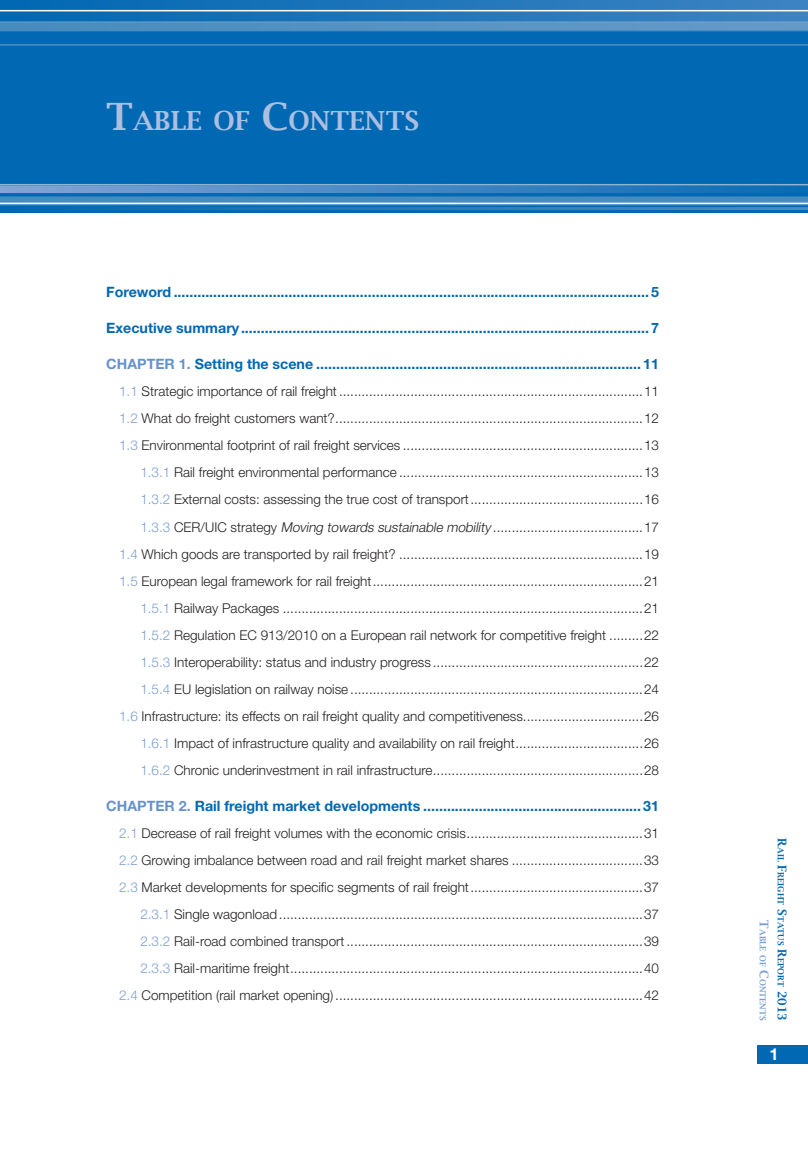
<style>
.page{position:relative;width:808px;height:1149px;background:#fff}
.page>*{position:absolute;margin:0;border:0;box-sizing:border-box;transform-origin:0 0}
.t1{font:26.25px "Lucida Bright Demibold";color:#acbfe1}
.t2{font:700 16.5px "Helvetica Neue LT Std";color:#fff}
.t3{font:700 14.25px "Helvetica Neue LT Std";color:#0168b3}
.t4{font:300 13.5px/27px "Helvetica Neue LT Std";color:#231f20;text-align:right}
.t5{font:8.4px/18px "Lucida Bright Demibold";color:#0168b3;text-align:right}
.s1{font-size:37.5px}
.s2{color:#6692cb}
.s3{color:#7c9fd2}
.s4{font-style:italic}
.s5{font-size:12px}
.s6{font-size:12px;color:#7c9fd2}
</style>
<div class="page">
<div style="left:0;top:0;width:808px;height:213px;background:#0168b3"></div>
<hr style="left:0;top:184px;width:808px;height:1px;background:#91b3cc">
<svg style="left:0;top:185px;width:808px;height:8px;background:#4688c4"></svg>
<hr style="left:0;top:207px;width:808px;height:3px;background:#91b3cc">
<div style="left:0;top:0;width:808px;height:30px;background:linear-gradient(to right,#0168b3,#3c83c2)"></div>
<div style="left:0;top:196px;width:808px;height:9px;background:#478cbf"></div>
<hr style="left:0;top:44px;width:808px;height:2px;background:#91b3cc">
<hr style="left:0;top:202px;width:808px;height:2px;background:#fff">
<svg style="left:0;top:23px;width:808px;height:8px;background:#5392c1"></svg>
<hr style="left:0;top:21px;width:808px;height:2px;background:#91b3cc">
<hr style="left:0;top:10px;width:808px;height:1px;background:#fff">
<div style="left:757px;top:1044px;width:51px;height:19px;background:#0168b3"></div>
<h1 class="t1" style="left:106px;top:104px;width:312px"><span class="s1">T</span>ABLE OF <span class="s1">C</span>ONTENTS</h1>
<p class="t3" style="left:106px;top:283px;width:554px">Foreword ........................................................................................................................ 5</p>
<p class="t3" style="left:106px;top:319px;width:554px">Executive summary....................................................................................................... 7</p>
<p class="t3" style="left:106px;top:355px;width:554px"><span class="s2">CHAPTER 1.</span> Setting the scene .................................................................................. 11</p>
<p class="t4" style="left:119px;top:377px;width:542px"><span class="s3">1.1</span> Strategic importance of rail freight .................................................................................11<br><span class="s3">1.2</span> What do freight customers want?..................................................................................12<br><span class="s3">1.3</span> Environmental footprint of rail freight services ................................................................13<br><span class="s3">1.3.1</span> Rail freight environmental performance .................................................................13<br><span class="s3">1.3.2</span> External costs: assessing the true cost of transport..............................................16<br><span class="s3">1.3.3</span> CER/UIC strategy <span class="s4">Moving towards sustainable mobility</span> ........................................17<br><span class="s3">1.4</span> Which goods are transported by rail freight? .................................................................19<br><span class="s3">1.5</span> European legal framework for rail freight........................................................................21<br><span class="s3">1.5.1</span> Railway Packages ................................................................................................21<br><span class="s3">1.5.2</span> Regulation EC 913/2010 on a European rail network for competitive freight .........22<br><span class="s3">1.5.3</span> Interoperability: status and industry progress ........................................................22<br><span class="s3">1.5.4</span> EU legislation on railway noise ..............................................................................24<br><span class="s3">1.6</span> Infrastructure: its effects on rail freight quality and competitiveness................................26<br><span class="s3">1.6.1</span> Impact of infrastructure quality and availability on rail freight..................................26<br><span class="s3">1.6.2</span> Chronic underinvestment in rail infrastructure........................................................28</p>
<p class="t3" style="left:106px;top:796px;width:554px"><span class="s2">CHAPTER 2.</span> Rail freight market developments ....................................................... 31</p>
<p class="t4" style="left:119px;top:818px;width:542px"><span class="s3">2.1</span> Decrease of rail freight volumes with the economic crisis...............................................31<br><span class="s3">2.2</span> Growing imbalance between road and rail freight market shares ...................................33<br><span class="s3">2.3</span> Market developments for specific segments of rail freight..............................................37<br><span class="s3">2.3.1</span> Single wagonload.................................................................................................37<br><span class="s3">2.3.2</span> Rail-road combined transport ...............................................................................39<br><span class="s3">2.3.3</span> Rail-maritime freight..............................................................................................40<br><span class="s3">2.4</span> Competition (rail market opening)..................................................................................42</p>
<p class="t5" style="left:790px;top:838px;width:184px;rotate:90deg"><span class="s5">R</span>AIL <span class="s5">F</span>REIGHT <span class="s5">S</span>TATUS <span class="s5">R</span>EPORT <span class="s5">2013<br></span><span class="s6">T</span><span class="s3">ABLE OF</span> <span class="s6">C</span><span class="s3">ONTENTS</span></p>
<p class="t2" style="left:769px;top:1043px;width:11px">1</p>
</div>
